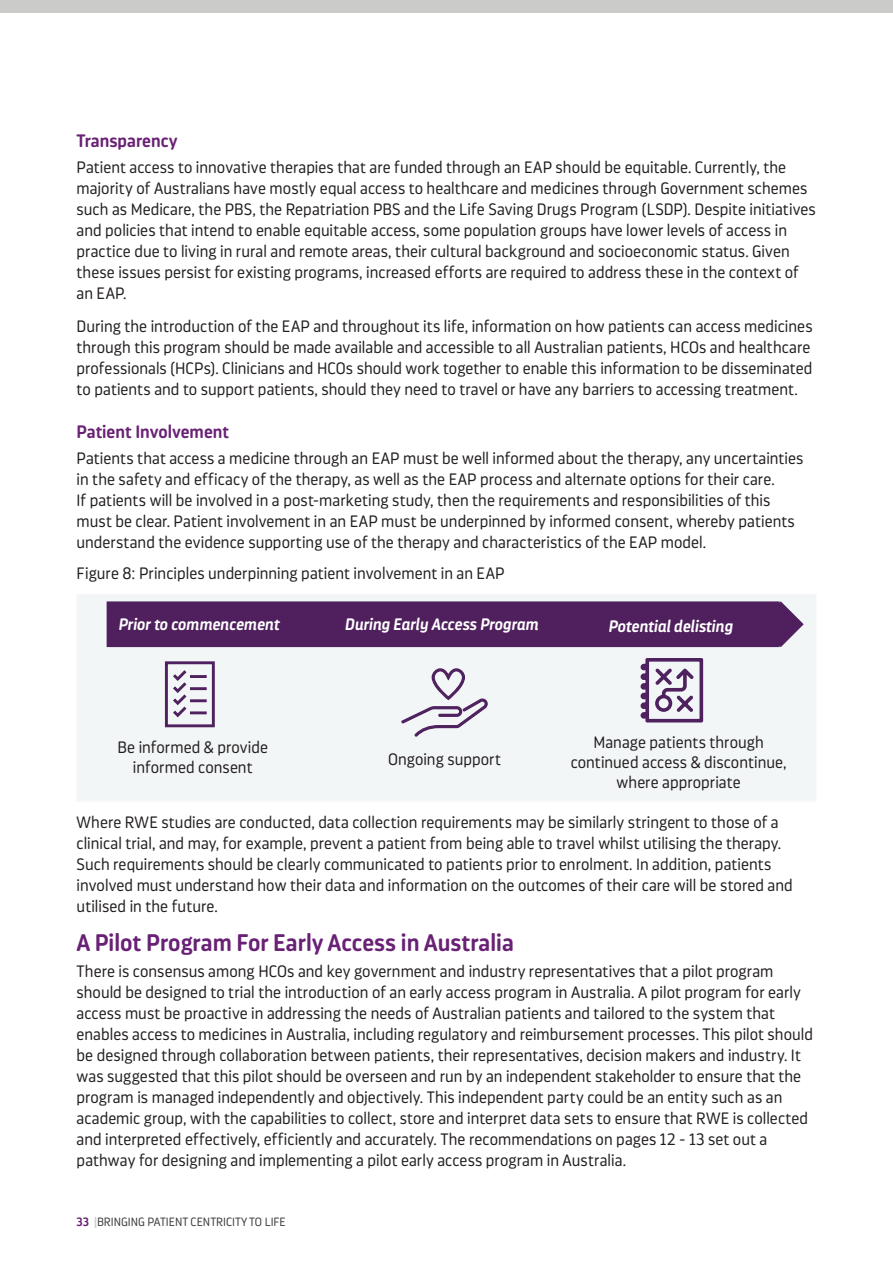
<style>
.page{position:relative;width:893px;height:1263px;background:#fff}
.page>*{position:absolute;margin:0;border:0;box-sizing:border-box;transform-origin:0 0}
._03_Heading_2{font:600 24px "Darwin Pro Rd";color:#692175}
._03_Heading_4{font:600 18px "Darwin Pro Rd";color:#692175}
._04_Body___Text{font:300 16.5px/21px "Darwin Pro Rd";color:#231f20}
._04_Body___Text-2{font:italic 600 16.5px "Darwin Pro Rd";color:#fff}
.t1{font:300 12px "Darwin Pro Rd";color:#3b3e3d}
.s1{font-weight:600;color:#692175}
.s2{font-weight:600;color:#cbcbca}
</style>
<div class="page">
<div style="left:0;top:0;width:893px;height:13px;background:#cbcbca"></div>
<div style="left:77px;top:594px;width:739px;height:207px;background:#f3f6f7"></div>
<div style="left:107px;top:601px;width:673px;height:46px;background:#4f205d;border:2px solid #4f205d"></div>
<svg style="left:164px;top:661px;width:51px;height:67px"></svg>
<svg style="left:401px;top:668px;width:87px;height:69px"></svg>
<svg style="left:640px;top:658px;width:64px;height:65px"></svg>
<svg style="left:757px;top:601px;width:47px;height:47px"></svg>
<p class="_03_Heading_4" style="left:77px;top:129px;width:103px">Transparency</p>
<p class="_04_Body___Text" style="left:77px;top:156px;width:741px">Patient access to innovative therapies that are funded through an EAP should be equitable. Currently, the majority of Australians have mostly equal access to healthcare and medicines through Government schemes such as Medicare, the PBS, the Repatriation PBS and the Life Saving Drugs Program (LSDP). Despite initiatives and policies that intend to enable equitable access, some population groups have lower levels of access in practice due to living in rural and remote areas, their cultural background and socioeconomic status. Given these issues persist for existing programs, increased efforts are required to address these in the context of an EAP.</p>
<p class="_04_Body___Text" style="left:77px;top:316px;width:738px">During the introduction of the EAP and throughout its life, information on how patients can access medicines through this program should be made available and accessible to all Australian patients, HCOs and healthcare professionals (HCPs). Clinicians and HCOs should work together to enable this information to be disseminated to patients and to support patients, should they need to travel or have any barriers to accessing treatment.</p>
<p class="_03_Heading_4" style="left:77px;top:420px;width:154px">Patient Involvement</p>
<p class="_04_Body___Text" style="left:77px;top:447px;width:728px">Patients that access a medicine through an EAP must be well informed about the therapy, any uncertainties in the safety and efficacy of the therapy, as well as the EAP process and alternate options for their care.<br>If patients will be involved in a post-marketing study, then the requirements and responsibilities of this must be clear. Patient involvement in an EAP must be underpinned by informed consent, whereby patients understand the evidence supporting use of the therapy and characteristics of the EAP model.</p>
<p class="_04_Body___Text" style="left:77px;top:563px;width:429px">Figure 8: Principles underpinning patient involvement in an EAP</p>
<p class="_04_Body___Text-2" style="left:118px;top:614px;width:163px">Prior to commencement</p>
<p class="_04_Body___Text-2" style="left:345px;top:614px;width:195px">During Early Access Program</p>
<p class="_04_Body___Text-2" style="left:608px;top:615px;width:126px">Potential delisting</p>
<p class="_04_Body___Text" style="left:593px;top:731px;width:172px">Manage patients through</p>
<p class="_04_Body___Text" style="left:571px;top:752px;width:217px;line-height:19.8px;text-align:center">continued access &amp; discontinue, where appropriate</p>
<p class="_04_Body___Text" style="left:77px;top:811px;width:718px">Where RWE studies are conducted, data collection requirements may be similarly stringent to those of a clinical trial, and may, for example, prevent a patient from being able to travel whilst utilising the therapy.<br>Such requirements should be clearly communicated to patients prior to enrolment. In addition, patients involved must understand how their data and information on the outcomes of their care will be stored and utilised in the future.</p>
<p class="_03_Heading_2" style="left:77px;top:927px;width:439px">A Pilot Program For Early Access in Australia</p>
<p class="_04_Body___Text" style="left:77px;top:960px;width:738px">There is consensus among HCOs and key government and industry representatives that a pilot program should be designed to trial the introduction of an early access program in Australia. A pilot program for early access must be proactive in addressing the needs of Australian patients and tailored to the system that enables access to medicines in Australia, including regulatory and reimbursement processes. This pilot should be designed through collaboration between patients, their representatives, decision makers and industry. It was suggested that this pilot should be overseen and run by an independent stakeholder to ensure that the program is managed independently and objectively. This independent party could be an entity such as an academic group, with the capabilities to collect, store and interpret data sets to ensure that RWE is collected and interpreted effectively, efficiently and accurately. The recommendations on pages 12 - 13 set out a pathway for designing and implementing a pilot early access program in Australia.</p>
<p class="_04_Body___Text" style="left:117px;top:737px;width:152px;line-height:19.8px;text-align:center">Be informed &amp; provide informed consent</p>
<p class="_04_Body___Text" style="left:388px;top:748px;width:114px">Ongoing support</p>
<p class="t1" style="left:77px;top:1214px;width:211px"><span class="s1">33</span> <span class="s2">|</span>BRINGING PATIENT CENTRICITY TO LIFE</p>
</div>
